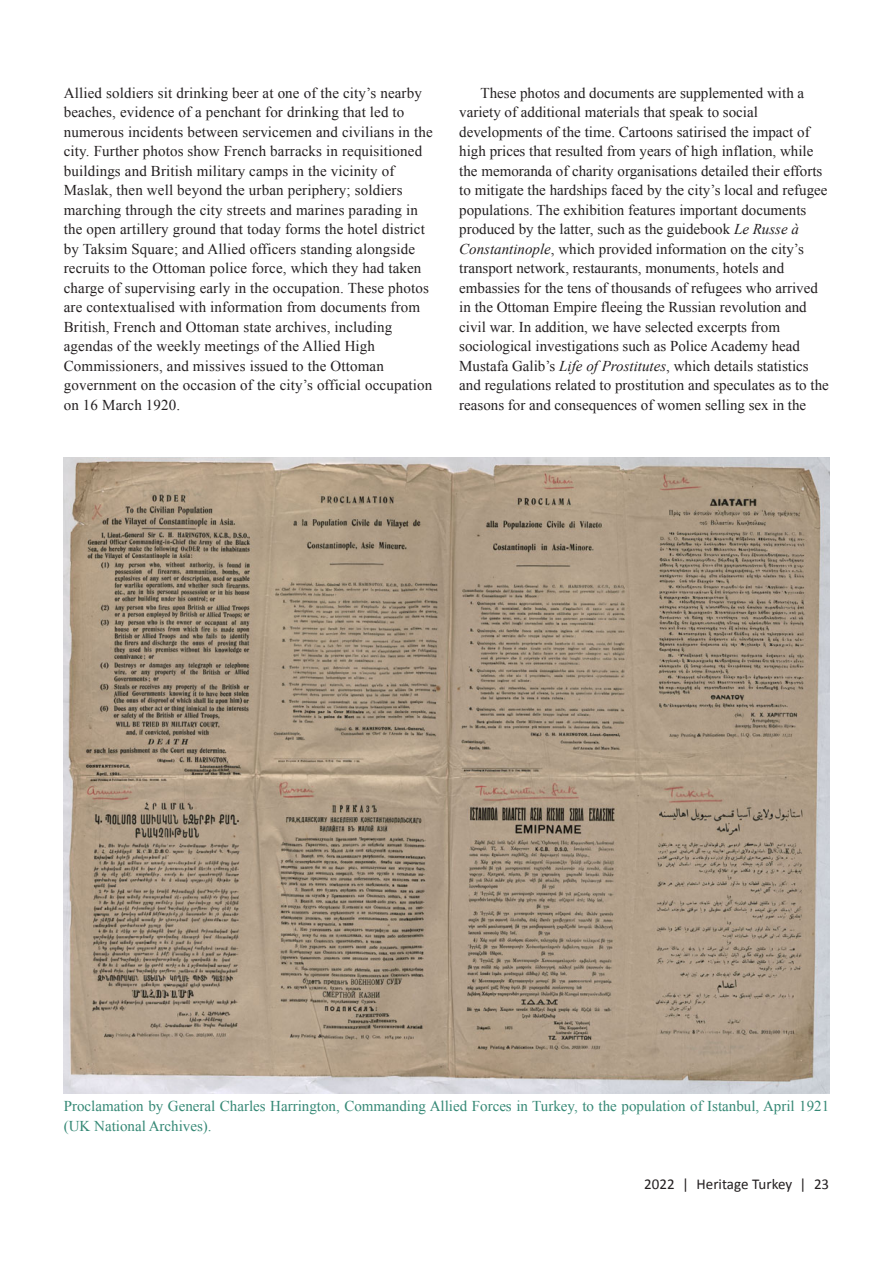
<style>
.page{position:relative;width:893px;height:1263px;background:#fff}
.page>*{position:absolute;margin:0;border:0;box-sizing:border-box;transform-origin:0 0}
.t1{font:15px/19.5px "Times New Roman";color:#231f20}
.t2{font:15px/19.5px "Times New Roman";color:#358875}
.t3{font:15px "Calibri";color:#231f20}
.s1{font-style:italic}
</style>
<div class="page">
<img style="left:64px;top:458px;width:765px;height:635px">
<p class="t1" style="left:64px;top:83px;width:370px">Allied soldiers sit drinking beer at one of the city’s nearby beaches, evidence of a penchant for drinking that led to numerous incidents between servicemen and civilians in the city. Further photos show French barracks in requisitioned buildings and British military camps in the vicinity of Maslak, then well beyond the urban periphery; soldiers marching through the city streets and marines parading in the open artillery ground that today forms the hotel district by Taksim Square; and Allied officers standing alongside recruits to the Ottoman police force, which they had taken charge of supervising early in the occupation. These photos are contextualised with information from documents from British, French and Ottoman state archives, including agendas of the weekly meetings of the Allied High Commissioners, and missives issued to the Ottoman government on the occasion of the city’s official occupation on 16 March 1920.</p>
<p class="t1" style="left:459px;top:83px;width:371px;text-indent:21px">These photos and documents are supplemented with a variety of additional materials that speak to social developments of the time. Cartoons satirised the impact of high prices that resulted from years of high inflation, while the memoranda of charity organisations detailed their efforts to mitigate the hardships faced by the city’s local and refugee populations. The exhibition features important documents produced by the latter, such as the guidebook <span class="s1">Le Russe à Constantinople</span>, which provided information on the city’s transport network, restaurants, monuments, hotels and embassies for the tens of thousands of refugees who arrived in the Ottoman Empire fleeing the Russian revolution and civil war. In addition, we have selected excerpts from sociological investigations such as Police Academy head Mustafa Galib’s <span class="s1">Life of Prostitutes</span>, which details statistics and regulations related to prostitution and speculates as to the reasons for and consequences of women selling sex in the</p>
<p class="t2" style="left:64px;top:1096px;width:767px">Proclamation by General Charles Harrington, Commanding Allied Forces in Turkey, to the population of Istanbul, April 1921 (UK National Archives).</p>
<p class="t3" style="left:644px;top:1175px;width:186px">2022 | Heritage Turkey | 23</p>
</div>
